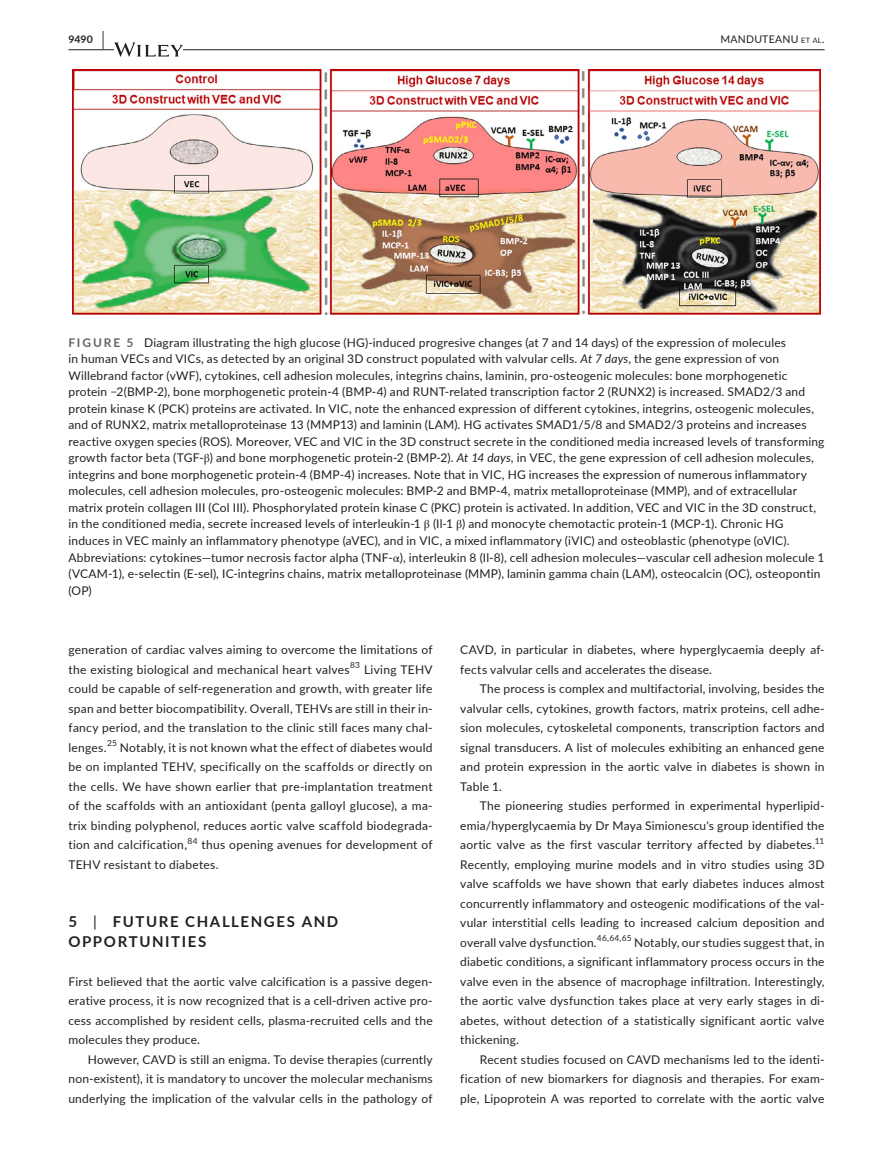
<style>
.page{position:relative;width:893px;height:1174px;background:#fff}
.page>*{position:absolute;margin:0;border:0;box-sizing:border-box;transform-origin:0 0}
.t1{font:700 15px/19.5px "Lato";letter-spacing:.11em;color:#231f20}
.t2{font:12px/19.5px "Lato";letter-spacing:.015em;color:#231f20;text-align:justify}
.t3{font:10.5px "Lato";letter-spacing:.02em;color:#231f20}
.t4{font:700 10.5px "Lato";color:#231f20}
.t5{font:8.4px "Lato";letter-spacing:.035em;color:#231f20}
.s1{font-size:19.5px}
.s2{font-size:7.35px}
.s3{font-weight:700;color:#636366}
.s4{font-style:italic}
.s5{font-family:"STIX"}
.s6{font-weight:400}
</style>
<div class="page">
<hr style="left:68px;top:49px;width:756px;height:1px;background:#231f20">
<svg style="left:114px;top:42px;width:69px;height:15px"></svg>
<img style="left:72px;top:69px;width:749px;height:246px">
<p class="t4" style="left:68px;top:31px;width:37px">9490 <span class="s1">|</span></p>
<p class="t3" style="left:721px;top:31px;width:105px">MANDUTEANU <span class="s2">et al</span>.</p>
<p class="t2" style="left:68px;top:334px;width:758px;line-height:16.5px;text-align:left"><span class="s3">FIGURE 5</span> Diagram illustrating the high glucose (HG)-induced progresive changes (at 7 and 14 days) of the expression of molecules<br>in human VECs and VICs, as detected by an original 3D construct populated with valvular cells. <span class="s4">At 7 days</span>, the gene expression of von Willebrand factor (vWF), cytokines, cell adhesion molecules, integrins chains, laminin, pro-osteogenic molecules: bone morphogenetic protein −2(BMP-2), bone morphogenetic protein-4 (BMP-4) and RUNT-related transcription factor 2 (RUNX2) is increased. SMAD2/3 and protein kinase K (PCK) proteins are activated. In VIC, note the enhanced expression of different cytokines, integrins, osteogenic molecules, and of RUNX2, matrix metalloproteinase 13 (MMP13) and laminin (LAM). HG activates SMAD1/5/8 and SMAD2/3 proteins and increases reactive oxygen species (ROS). Moreover, VEC and VIC in the 3D construct secrete in the conditioned media increased levels of transforming growth factor beta (TGF-<span class="s5">β</span>) and bone morphogenetic protein-2 (BMP-2). <span class="s4">At 14 days</span>, in VEC, the gene expression of cell adhesion molecules, integrins and bone morphogenetic protein-4 (BMP-4) increases. Note that in VIC, HG increases the expression of numerous inflammatory molecules, cell adhesion molecules, pro-osteogenic molecules: BMP-2 and BMP-4, matrix metalloproteinase (MMP), and of extracellular matrix protein collagen III (Col III). Phosphorylated protein kinase C (PKC) protein is activated. In addition, VEC and VIC in the 3D construct, in the conditioned media, secrete increased levels of interleukin-1 <span class="s5">β</span> (Il-1 <span class="s5">β</span>) and monocyte chemotactic protein-1 (MCP-1). Chronic HG induces in VEC mainly an inflammatory phenotype (aVEC), and in VIC, a mixed inflammatory (iVIC) and osteoblastic (phenotype (oVIC).<br>Abbreviations: cytokines—tumor necrosis factor alpha (TNF-<span class="s5">α</span>), interleukin 8 (Il-8), cell adhesion molecules—vascular cell adhesion molecule 1 (VCAM-1), e-selectin (E-sel), IC-integrins chains, matrix metalloproteinase (MMP), laminin gamma chain (LAM), osteocalcin (OC), osteopontin (OP)</p>
<p class="t2" style="left:68px;top:639px;width:366px">generation of cardiac valves aiming to overcome the limitations of the existing biological and mechanical heart valves</p>
<p class="t5" style="left:350px;top:659px;width:12px">83</p>
<p class="t2" style="left:68px;top:659px;width:366px;text-indent:296px">Living TEHV could be capable of self-regeneration and growth, with greater life span and better biocompatibility. Overall, TEHVs are still in their in&shy;fancy period, and the translation to the clinic still faces many chal&shy;lenges.</p>
<p class="t5" style="left:107px;top:737px;width:11px">25</p>
<p class="t2" style="left:68px;top:737px;width:366px;text-indent:51px">Notably, it is not known what the effect of diabetes would be on implanted TEHV, specifically on the scaffolds or directly on the cells. We have shown earlier that pre-implantation treatment of the scaffolds with an antioxidant (penta galloyl glucose), a ma&shy;trix binding polyphenol, reduces aortic valve scaffold biodegrada&shy;tion and calcification,<sup>84</sup> thus opening avenues for development of TEHV resistant to diabetes.</p>
<p class="t1" style="left:68px;top:911px;width:271px">5 <span class="s6">|</span> FUTURE CHALLENGES AND<br>OPPORTUNITIES</p>
<p class="t2" style="left:68px;top:971px;width:366px">First believed that the aortic valve calcification is a passive degen&shy;erative process, it is now recognized that is a cell-driven active pro&shy;cess accomplished by resident cells, plasma-recruited cells and the molecules they produce.</p>
<p class="t2" style="left:68px;top:1049px;width:366px;text-indent:20px">However, CAVD is still an enigma. To devise therapies (currently non-existent), it is mandatory to uncover the molecular mechanisms underlying the implication of the valvular cells in the pathology of</p>
<p class="t2" style="left:460px;top:639px;width:366px">CAVD, in particular in diabetes, where hyperglycaemia deeply af&shy;fects valvular cells and accelerates the disease.</p>
<p class="t2" style="left:460px;top:678px;width:366px;text-indent:20px">The process is complex and multifactorial, involving, besides the valvular cells, cytokines, growth factors, matrix proteins, cell adhe&shy;sion molecules, cytoskeletal components, transcription factors and signal transducers. A list of molecules exhibiting an enhanced gene and protein expression in the aortic valve in diabetes is shown in Table 1.</p>
<p class="t2" style="left:460px;top:795px;width:366px;text-indent:20px">The pioneering studies performed in experimental hyperlipid&shy;emia/hyperglycaemia by Dr Maya Simionescu's group identified the aortic valve as the first vascular territory affected by diabetes.<sup>11<br></sup>Recently, employing murine models and in vitro studies using 3D valve scaffolds we have shown that early diabetes induces almost concurrently inflammatory and osteogenic modifications of the val&shy;vular interstitial cells leading to increased calcium deposition and overall valve dysfunction.</p>
<p class="t5" style="left:597px;top:932px;width:36px">46,64,65</p>
<p class="t2" style="left:460px;top:932px;width:366px;text-indent:174px">Notably, our studies suggest that, in diabetic conditions, a significant inflammatory process occurs in the valve even in the absence of macrophage infiltration. Interestingly, the aortic valve dysfunction takes place at very early stages in di&shy;abetes, without detection of a statistically significant aortic valve thickening.</p>
<p class="t2" style="left:460px;top:1049px;width:366px;text-indent:20px">Recent studies focused on CAVD mechanisms led to the identi&shy;fication of new biomarkers for diagnosis and therapies. For exam&shy;ple, Lipoprotein A was reported to correlate with the aortic valve</p>
</div>
